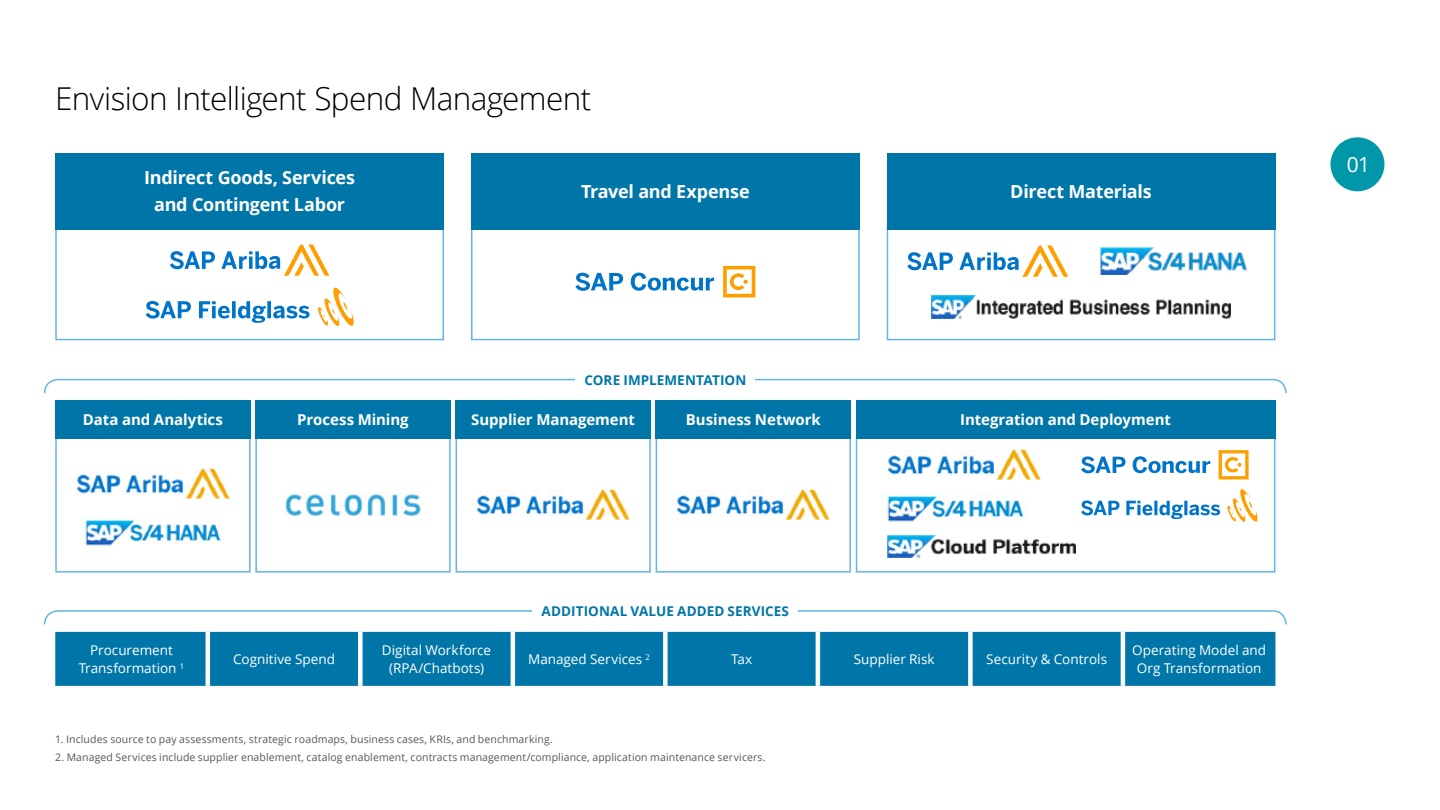
<style>
.page{position:relative;width:1440px;height:810px;background:#fff}
.page>*{position:absolute;margin:0;border:0;box-sizing:border-box;transform-origin:0 0}
.t1{font:300 31.5px "Open Sans";letter-spacing:-.02em;color:#000}
.t2{font:21px "Open Sans";color:#fff}
.t3{font:700 18px/27px "Open Sans";letter-spacing:-.015em;color:#fff;text-align:center}
.t4{font:700 15px "Open Sans";letter-spacing:-.005em;color:#fff}
.t5{font:13.5px/18px "Open Sans";color:#fff;text-align:center}
.t6{font:700 13.5px "Open Sans";letter-spacing:.005em;color:#0076a8}
.t7{font:10.5px "Open Sans";letter-spacing:.01em;color:#53565a}
</style>
<div class="page">
<div style="left:55px;top:227px;width:389px;height:113px;border:2px solid #62b5e5"></div>
<svg style="left:170px;top:244px;width:159px;height:32px"></svg>
<svg style="left:146px;top:301px;width:164px;height:22px"></svg>
<svg style="left:318px;top:288px;width:36px;height:38px"></svg>
<div style="left:55px;top:153px;width:389px;height:76px;background:#0076a8"></div>
<div style="left:471px;top:227px;width:389px;height:113px;border:2px solid #62b5e5"></div>
<svg style="left:575px;top:273px;width:139px;height:18px"></svg>
<svg style="left:723px;top:266px;width:32px;height:31px"></svg>
<div style="left:471px;top:153px;width:389px;height:76px;background:#0076a8"></div>
<div style="left:887px;top:227px;width:388px;height:113px;border:2px solid #62b5e5"></div>
<svg style="left:907px;top:245px;width:161px;height:32px"></svg>
<img style="left:1101px;top:248px;width:146px;height:27px">
<img style="left:932px;top:296px;width:298px;height:22px">
<div style="left:887px;top:153px;width:388px;height:76px;background:#0076a8"></div>
<div style="left:55px;top:436px;width:196px;height:137px;border:2px solid #62b5e5"></div>
<div style="left:55px;top:401px;width:196px;height:38px;background:#0076a8"></div>
<img style="left:76px;top:468px;width:153px;height:30px">
<img style="left:85px;top:519px;width:136px;height:27px">
<div style="left:255px;top:436px;width:196px;height:137px;border:2px solid #62b5e5"></div>
<div style="left:255px;top:401px;width:196px;height:38px;background:#0076a8"></div>
<img style="left:285px;top:493px;width:137px;height:24px">
<div style="left:456px;top:436px;width:195px;height:137px;border:2px solid #62b5e5"></div>
<div style="left:456px;top:401px;width:195px;height:38px;background:#0076a8"></div>
<img style="left:477px;top:490px;width:153px;height:30px">
<div style="left:656px;top:436px;width:195px;height:137px;border:2px solid #62b5e5"></div>
<div style="left:656px;top:401px;width:195px;height:38px;background:#0076a8"></div>
<img style="left:677px;top:490px;width:153px;height:30px">
<div style="left:856px;top:436px;width:419px;height:137px;border:2px solid #62b5e5"></div>
<div style="left:856px;top:401px;width:419px;height:38px;background:#0076a8"></div>
<img style="left:888px;top:450px;width:153px;height:30px">
<svg style="left:1081px;top:456px;width:129px;height:17px"></svg>
<svg style="left:1219px;top:450px;width:30px;height:29px"></svg>
<img style="left:886px;top:492px;width:138px;height:30px">
<img style="left:888px;top:535px;width:187px;height:23px">
<div style="left:55px;top:632px;width:1220px;height:54px;background:#0076a8"></div>
<hr style="left:206px;top:632px;width:4px;height:54px;background:#fff">
<div style="left:358px;top:632px;width:5px;height:54px;background:#fff"></div>
<hr style="left:511px;top:632px;width:4px;height:54px;background:#fff">
<div style="left:663px;top:632px;width:5px;height:54px;background:#fff"></div>
<hr style="left:816px;top:632px;width:4px;height:54px;background:#fff">
<div style="left:968px;top:632px;width:5px;height:54px;background:#fff"></div>
<hr style="left:1121px;top:632px;width:4px;height:54px;background:#fff">
<svg style="left:43px;top:610px;width:1244px;height:15px"></svg>
<div style="left:533px;top:606px;width:265px;height:10px;background:#fff"></div>
<svg style="left:43px;top:378px;width:1244px;height:16px"></svg>
<div style="left:575px;top:374px;width:180px;height:11px;background:#fff"></div>
<svg style="left:1081px;top:500px;width:139px;height:19px"></svg>
<svg style="left:1227px;top:489px;width:31px;height:33px"></svg>
<div style="left:1330px;top:137px;width:54px;height:54px;background:#0097a9;border-radius:50%"></div>
<h1 class="t1" style="left:55px;top:77px;width:538px">Envision Intelligent Spend Management</h1>
<h3 class="t3" style="left:144px;top:164px;width:213px">Indirect Goods, Services and Contingent Labor</h3>
<h3 class="t3" style="left:581px;top:177px;width:170px">Travel and Expense</h3>
<h3 class="t3" style="left:1010px;top:177px;width:143px">Direct Materials</h3>
<p class="t6" style="left:584px;top:370px;width:163px">CORE IMPLEMENTATION</p>
<h3 class="t4" style="left:83px;top:409px;width:141px">Data and Analytics</h3>
<h3 class="t4" style="left:297px;top:409px;width:113px">Process Mining</h3>
<h3 class="t4" style="left:471px;top:409px;width:165px">Supplier Management</h3>
<h3 class="t4" style="left:686px;top:409px;width:136px">Business Network</h3>
<h3 class="t4" style="left:960px;top:409px;width:212px">Integration and Deployment</h3>
<p class="t6" style="left:542px;top:602px;width:249px">ADDITIONAL VALUE ADDED SERVICES</p>
<p class="t5" style="left:79px;top:641px;width:107px">Procurement<br>Transformation <sup>1</sup></p>
<p class="t5" style="left:233px;top:650px;width:103px">Cognitive Spend</p>
<p class="t5" style="left:382px;top:641px;width:111px">Digital Workforce (RPA/Chatbots)</p>
<p class="t5" style="left:528px;top:650px;width:123px">Managed Services <sup>2</sup></p>
<p class="t5" style="left:731px;top:650px;width:23px">Tax</p>
<p class="t5" style="left:854px;top:650px;width:82px">Supplier Risk</p>
<p class="t5" style="left:986px;top:650px;width:122px">Security &amp; Controls</p>
<p class="t5" style="left:1132px;top:641px;width:135px">Operating Model and<br>Org Transformation</p>
<p class="t7" style="left:55px;top:732px;width:499px">1. Includes source to pay assessments, strategic roadmaps, business cases, KRIs, and benchmarking.</p>
<p class="t7" style="left:55px;top:750px;width:712px">2. Managed Services include supplier enablement, catalog enablement, contracts management/compliance, application maintenance servicers.</p>
<h2 class="t2" style="left:1347px;top:150px;width:25px">01</h2>
</div>
